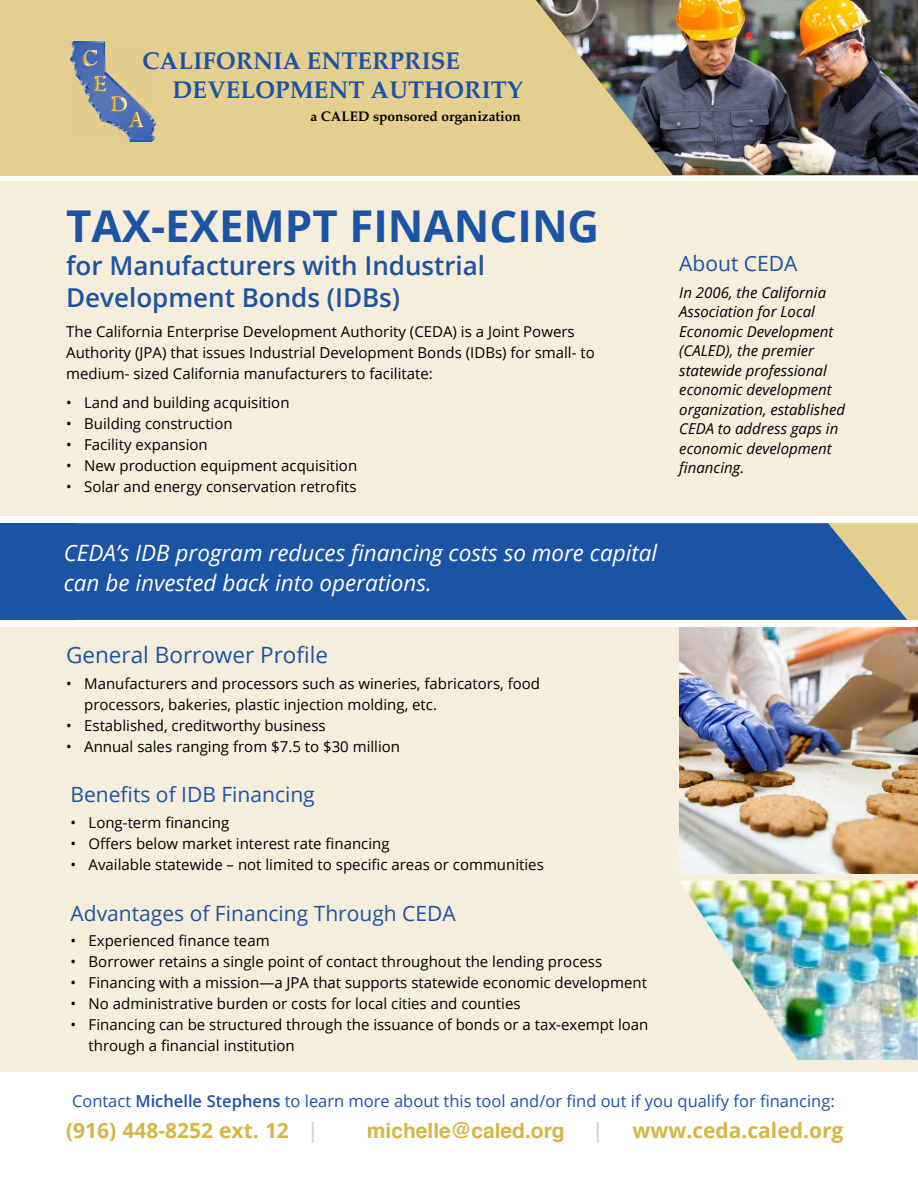
<style>
.page{position:relative;width:918px;height:1188px;background:#fff}
.page>*{position:absolute;margin:0;border:0;box-sizing:border-box;transform-origin:0 0}
.t1{font:700 43.8px "Open Sans";color:#1b53a5}
.t2{font:600 25.95px/33px "Open Sans";color:#1b53a5}
.t3{font:700 24px/28.8px "Palatino";color:#1b53a5}
.t4{font:italic 22.5px/30px "Open Sans";color:#fff}
.t5{font:22.5px "Open Sans";color:#1b53a5}
.t6{font:21px "Open Sans";color:#1b53a5}
.t7{font:700 21px "Open Sans";color:#d6b545}
.t8{font:700 21px "Helvetica";color:#d6b545}
.t9{font:600 21px "Open Sans";color:#d1d3d4}
.t10{font:16.5px "Open Sans";color:#1b53a5}
.t11{font:15px/21px "Open Sans";color:#000}
.t12{font:italic 15px/19.5px "Open Sans";color:#000}
.t13{font:700 13.8px "Palatino";color:#000}
.s1{font-weight:600}
.s2{font-weight:600;color:#d1d3d4}
</style>
<div class="page">
<div style="left:0;top:627px;width:918px;height:444px;background:#f6eedb"></div>
<div style="left:0;top:181px;width:918px;height:335px;background:#f6eedb"></div>
<div style="left:0;top:523px;width:77px;height:97px;background:#1b53a5"></div>
<div style="left:77px;top:523px;width:830px;height:97px;background:#1b53a5"></div>
<div style="left:0;top:0;width:918px;height:175px;background:#e5cf8e"></div>
<img style="left:71px;top:42px;width:84px;height:99px">
<img style="left:536px;top:0;width:382px;height:175px">
<img style="left:679px;top:627px;width:239px;height:246px">
<img style="left:680px;top:881px;width:238px;height:179px">
<h3 class="t3" style="left:172px;top:46px;width:352px;text-indent:-30px">CALIFORNIA ENTERPRISE<br>DEVELOPMENT AUTHORITY</h3>
<p class="t13" style="left:311px;top:105px;width:212px">a CALED sponsored organization</p>
<h1 class="t1" style="left:66px;top:195px;width:535px">TAX-EXEMPT FINANCING</h1>
<h2 class="t2" style="left:66px;top:248px;width:421px">for Manufacturers with Industrial<br>Development Bonds (IDBs)</h2>
<h3 class="t6" style="left:679px;top:249px;width:120px">About CEDA</h3>
<p class="t12" style="left:679px;top:282px;width:167px">In 2006, the California<br>Association for Local<br>Economic Development (CALED), the premier statewide professional economic development organization, established<br>CEDA to address gaps in economic development financing.</p>
<p class="t11" style="left:66px;top:321px;width:530px">The California Enterprise Development Authority (CEDA) is a Joint Powers<br>Authority (JPA) that issues Industrial Development Bonds (IDBs) for small- to medium- sized California manufacturers to facilitate:</p>
<p class="t11" style="left:66px;top:392px;width:225px">• Land and building acquisition</p>
<p class="t11" style="left:66px;top:413px;width:168px">• Building construction</p>
<p class="t11" style="left:66px;top:434px;width:143px">• Facility expansion</p>
<p class="t11" style="left:66px;top:455px;width:293px">• New production equipment acquisition</p>
<p class="t11" style="left:66px;top:476px;width:292px">• Solar and energy conservation retrofits</p>
<h3 class="t4" style="left:64px;top:537px;width:595px">CEDA’s IDB program reduces financing costs so more capital can be invested back into operations.</h3>
<h3 class="t5" style="left:66px;top:640px;width:263px">General Borrower Profile</h3>
<p class="t11" style="left:84px;top:672px;width:457px;text-indent:-18px">• Manufacturers and processors such as wineries, fabricators, food processors, bakeries, plastic injection molding, etc.</p>
<p class="t11" style="left:66px;top:714px;width:261px">• Established, creditworthy business</p>
<p class="t11" style="left:66px;top:735px;width:335px">• Annual sales ranging from $7.5 to $30 million</p>
<h3 class="t6" style="left:71px;top:780px;width:246px">Benefits of IDB Financing</h3>
<p class="t11" style="left:71px;top:811px;width:160px">• Long-term financing</p>
<p class="t11" style="left:71px;top:832px;width:321px">• Offers below market interest rate financing</p>
<p class="t11" style="left:71px;top:853px;width:475px">• Available statewide – not limited to specific areas or communities</p>
<h3 class="t6" style="left:71px;top:899px;width:387px">Advantages of Financing Through CEDA</h3>
<p class="t11" style="left:71px;top:930px;width:201px">• Experienced finance team</p>
<p class="t11" style="left:71px;top:951px;width:533px">• Borrower retains a single point of contact throughout the lending process</p>
<p class="t11" style="left:71px;top:972px;width:578px">• Financing with a mission—a JPA that supports statewide economic development</p>
<p class="t11" style="left:71px;top:993px;width:452px">• No administrative burden or costs for local cities and counties</p>
<p class="t11" style="left:89px;top:1014px;width:561px;text-indent:-18px">• Financing can be structured through the issuance of bonds or a tax-exempt loan through a financial institution</p>
<p class="t10" style="left:72px;top:1089px;width:764px">!"#$%&amp;$ <span class="s1">!"#$%&amp;&amp;% '(%)$%*+</span> !" #$%&amp;' ("&amp;$ %)"*! !+,- !""# %'./"&amp; 0'. "*! ,1 2"* 3*%#,12 1"&amp; 0'%'4,'56</p>
<h3 class="t7" style="left:66px;top:1116px;width:254px">(916) 448-8252 ext. 12 <span class="s2">|</span></h3>
<h3 class="t8" style="left:367px;top:1122px;width:199px">michelle@caled.org</h3>
<h3 class="t9" style="left:592px;top:1116px;width:13px">|</h3>
<h3 class="t7" style="left:632px;top:1116px;width:213px">www.ceda.caled.org</h3>
</div>
